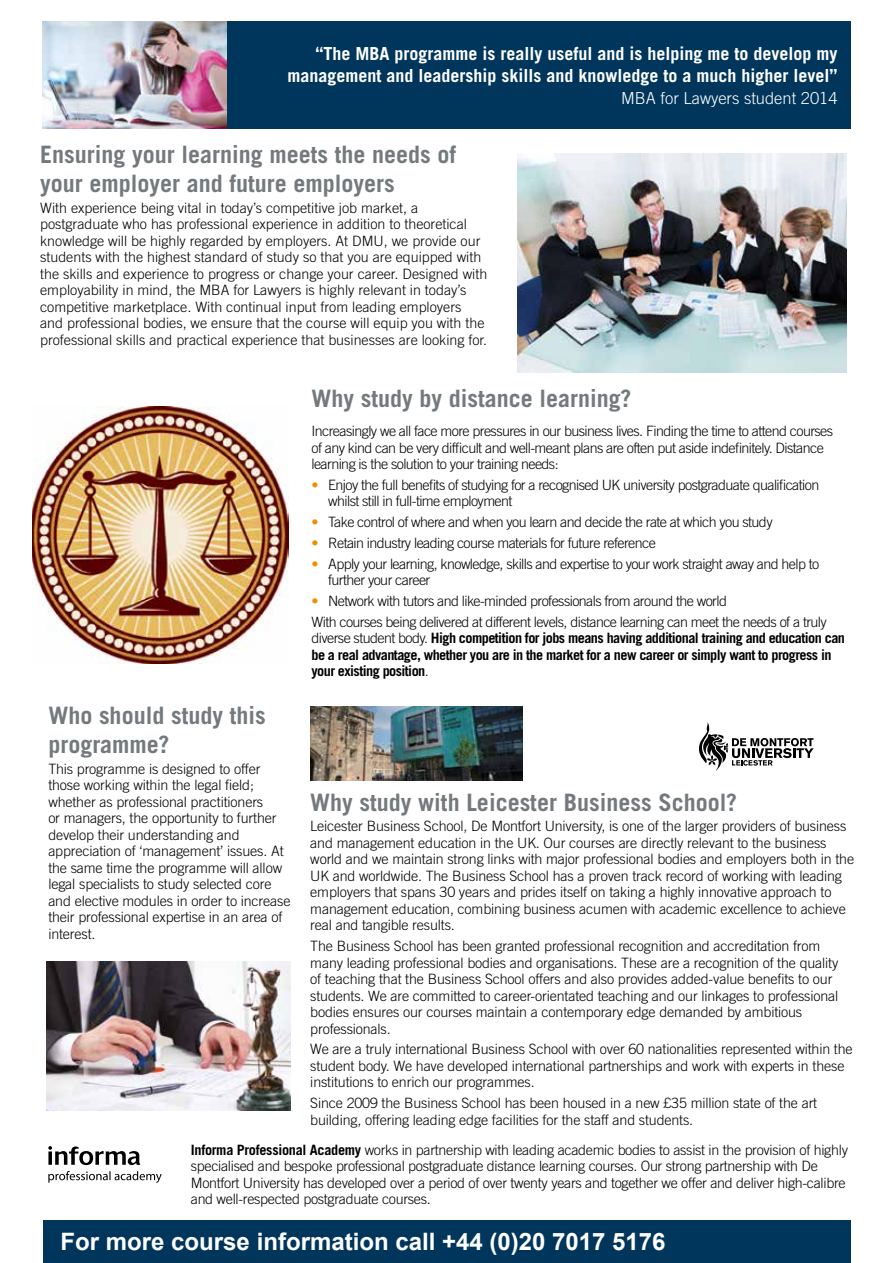
<style>
.page{position:relative;width:893px;height:1263px;background:#fff}
.page>*{position:absolute;margin:0;border:0;box-sizing:border-box;transform-origin:0 0}
.t1{font:700 24px/28.8px "Trade Gothic";color:#73797c}
.t2{font:700 24px "Arial";color:#fff}
.t3{font:700 18px/22.5px "Trade Gothic";color:#fff;text-align:right}
.t4{font:300 16.5px "Trade Gothic";color:#fff}
.t5{font:300 14.25px/16.5px "Trade Gothic";letter-spacing:-.01em;color:#000}
.t6{font:300 14.25px/16.5px "Trade Gothic";letter-spacing:-.04em;color:#000}
.t7{font:700 14.25px/16.5px "Trade Gothic";letter-spacing:-.04em;color:#000}
.s1{color:#f28c00}
.s2{font-weight:300}
.s3{font-weight:700}
</style>
<div class="page">
<div style="left:43px;top:1220px;width:808px;height:43px;background:#00365c"></div>
<svg style="left:48px;top:1146px;width:92px;height:19px"></svg>
<svg style="left:48px;top:1171px;width:114px;height:12px"></svg>
<img style="left:310px;top:707px;width:212px;height:73px">
<svg style="left:699px;top:722px;width:115px;height:49px"></svg>
<img style="left:32px;top:406px;width:257px;height:257px">
<img style="left:517px;top:153px;width:330px;height:220px">
<div style="left:56px;top:21px;width:794px;height:108px;background:#00365c"></div>
<img style="left:43px;top:21px;width:183px;height:108px">
<img style="left:47px;top:961px;width:244px;height:149px">
<p class="t3" style="left:287px;top:42px;width:552px">“The MBA programme is really useful and is helping me to develop my management and leadership skills and knowledge to a much higher level”</p>
<p class="t4" style="left:621px;top:89px;width:218px">MBA for Lawyers student 2014</p>
<h1 class="t1" style="left:40px;top:140px;width:417px">Ensuring your learning meets the needs of your employer and future employers</h1>
<p class="t5" style="left:40px;top:199px;width:449px">With experience being vital in today’s competitive job market, a postgraduate who has professional experience in addition to theoretical knowledge will be highly regarded by employers. At DMU, we provide our students with the highest standard of study so that you are equipped with the skills and experience to progress or change your career. Designed with employability in mind, the MBA for Lawyers is highly relevant in today’s competitive marketplace. With continual input from leading employers and professional bodies, we ensure that the course will equip you with the professional skills and practical experience that businesses are looking for.</p>
<h1 class="t1" style="left:48px;top:701px;width:219px">Who should study this programme?</h1>
<p class="t5" style="left:48px;top:760px;width:244px">This programme is designed to offer those working within the legal field; whether as professional practitioners<br>or managers, the opportunity to further develop their understanding and appreciation of ‘management’ issues. At the same time the programme will allow legal specialists to study selected core and elective modules in order to increase their professional expertise in an area of interest.</p>
<h1 class="t1" style="left:311px;top:383px;width:321px">Why study by distance learning?</h1>
<p class="t6" style="left:311px;top:423px;width:523px">Increasingly we all face more pressures in our business lives. Finding the time to attend courses of any kind can be very difficult and well-meant plans are often put aside indefinitely. Distance learning is the solution to your training needs:</p>
<p class="t6" style="left:328px;top:476px;width:493px;text-indent:-17px"><span class="s1">•</span> Enjoy the full benefits of studying for a recognised UK university postgraduate qualification whilst still in full-time employment</p>
<p class="t6" style="left:311px;top:514px;width:463px"><span class="s1">•</span> Take control of where and when you learn and decide the rate at which you study</p>
<p class="t6" style="left:311px;top:534px;width:346px"><span class="s1">•</span> Retain industry leading course materials for future reference</p>
<p class="t6" style="left:328px;top:555px;width:493px;text-indent:-17px"><span class="s1">•</span> Apply your learning, knowledge, skills and expertise to your work straight away and help to further your career</p>
<p class="t6" style="left:311px;top:590px;width:517px;line-height:20.7px"><span class="s1">•</span> Network with tutors and like-minded professionals from around the world<br>With courses being delivered at different levels, distance learning can meet the needs of a truly</p>
<p class="t7" style="left:311px;top:629px;width:535px"><span class="s2">diverse student body.</span> High competition for jobs means having additional training and education can be a real advantage, whether you are in the market for a new career or simply want to progress in your existing position<span class="s2">.</span></p>
<h1 class="t1" style="left:310px;top:787px;width:428px">Why study with Leicester Business School?</h1>
<p class="t5" style="left:310px;top:818px;width:545px">Leicester Business School, De Montfort University, is one of the larger providers of business and management education in the UK. Our courses are directly relevant to the business world and we maintain strong links with major professional bodies and employers both in the UK and worldwide. The Business School has a proven track record of working with leading employers that spans 30 years and prides itself on taking a highly innovative approach to management education, combining business acumen with academic excellence to achieve real and tangible results.</p>
<p class="t5" style="left:310px;top:937px;width:530px">The Business School has been granted professional recognition and accreditation from many leading professional bodies and organisations. These are a recognition of the quality of teaching that the Business School offers and also provides added-value benefits to our students. We are committed to career-orientated teaching and our linkages to professional bodies ensures our courses maintain a contemporary edge demanded by ambitious professionals.</p>
<p class="t5" style="left:310px;top:1041px;width:544px">We are a truly international Business School with over 60 nationalities represented within the student body. We have developed international partnerships and work with experts in these institutions to enrich our programmes.</p>
<p class="t5" style="left:310px;top:1094px;width:508px">Since 2009 the Business School has been housed in a new £35 million state of the art building, offering leading edge facilities for the staff and students.</p>
<p class="t5" style="left:191px;top:1141px;width:659px"><span class="s3">Informa Professional Academy</span> works in partnership with leading academic bodies to assist in the provision of highly specialised and bespoke professional postgraduate distance learning courses. Our strong partnership with De Montfort University has developed over a period of over twenty years and together we offer and deliver high-calibre and well-respected postgraduate courses.</p>
<h1 class="t2" style="left:61px;top:1226px;width:606px">For more course information call +44 (0)20 7017 5176</h1>
</div>
